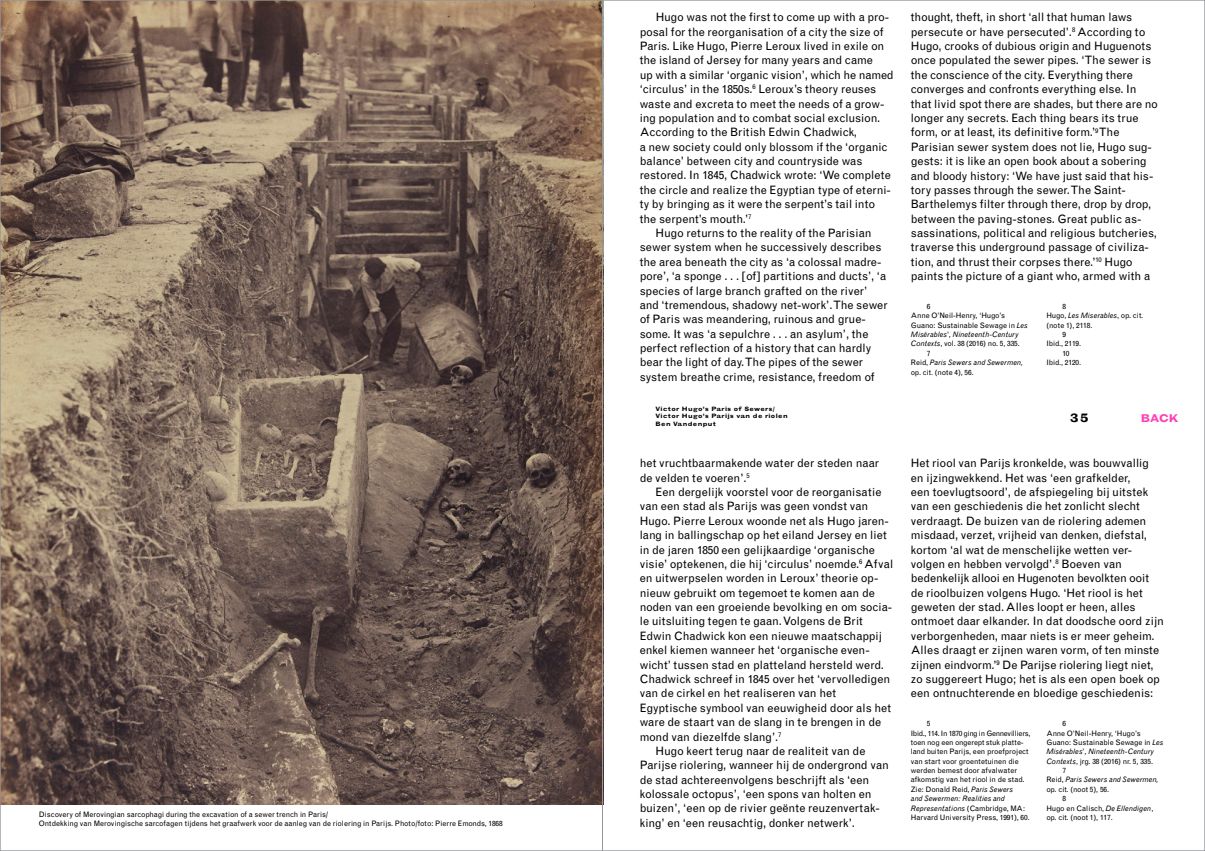
<style>
.page{position:relative;width:1205px;height:851px;background:#fff}
.page>*{position:absolute;margin:0;border:0;box-sizing:border-box;transform-origin:0 0}
.t1{font:700 expanded 12.5px "Grotesque";color:#000}
.t2{font:11.5px/14.4px "Grotesque";letter-spacing:-.005em;color:#000}
.t3{font:700 expanded 11.25px "Grotesque";color:#ff3fb4}
.t4{font:7.5px/9.4px "Grotesque";letter-spacing:-.005em;color:#000}
.t5{font:italic 7.5px "Grotesque";letter-spacing:-.005em;color:#000}
.t6{font:700 expanded 6.25px/7.5px "Grotesque";letter-spacing:.06em;color:#000}
.s1{font-style:italic}
.s2{font-style:normal}
</style>
<div class="page">
<img style="left:2px;top:2px;width:600px;height:801px">
<hr style="left:602px;top:0;width:1px;height:850px;background:#939598">
<p class="t4" style="left:39px;top:809px;width:465px">Discovery of Merovingian sarcophagi during the excavation of a sewer trench in Paris/<br>Ontdekking van Merovingische sarcofagen tijdens het graafwerk voor de aanleg van de riolering in Parijs. Photo/foto: Pierre Emonds, 1868</p>
<p class="t2" style="left:656px;top:10px;width:235px">Hugo was not the first to come up with a pro-</p>
<p class="t2" style="left:640px;top:25px;width:245px">posal for the reorganisation of a city the size of</p>
<p class="t2" style="left:640px;top:39px;width:246px">Paris. Like Hugo, Pierre Leroux lived in exile on</p>
<p class="t2" style="left:640px;top:53px;width:235px">the island of Jersey for many years and came</p>
<p class="t2" style="left:640px;top:68px;width:256px">up with a similar ‘organic vision’, which he named</p>
<p class="t2" style="left:640px;top:82px;width:238px">‘circulus’ in the 1850s.<sup>6</sup> Leroux’s theory reuses</p>
<p class="t2" style="left:640px;top:96px;width:246px">waste and excreta to meet the needs of a grow-</p>
<p class="t2" style="left:640px;top:111px;width:242px">ing population and to combat social exclusion.</p>
<p class="t2" style="left:640px;top:125px;width:219px">According to the British Edwin Chadwick,</p>
<p class="t2" style="left:640px;top:140px;width:249px">a new society could only blossom if the ‘organic</p>
<p class="t2" style="left:640px;top:154px;width:224px">balance’ between city and countryside was</p>
<p class="t2" style="left:640px;top:168px;width:253px">restored. In 1845, Chadwick wrote: ‘We complete</p>
<p class="t2" style="left:640px;top:183px;width:253px">the circle and realize the Egyptian type of eterni-</p>
<p class="t2" style="left:640px;top:197px;width:237px">ty by bringing as it were the serpent’s tail into</p>
<p class="t2" style="left:640px;top:211px;width:113px">the serpent’s mouth.’<sup>7</sup></p>
<p class="t2" style="left:656px;top:226px;width:217px">Hugo returns to the reality of the Parisian</p>
<p class="t2" style="left:640px;top:240px;width:243px">sewer system when he successively describes</p>
<p class="t2" style="left:640px;top:255px;width:243px">the area beneath the city as ‘a colossal madre-</p>
<p class="t2" style="left:640px;top:269px;width:248px">pore’, ‘a sponge . . . [of] partitions and ducts’, ‘a</p>
<p class="t2" style="left:640px;top:283px;width:229px">species of large branch grafted on the river’</p>
<p class="t2" style="left:640px;top:298px;width:250px">and ‘tremendous, shadowy net-work’. The sewer</p>
<p class="t2" style="left:640px;top:312px;width:228px">of Paris was meandering, ruinous and grue-</p>
<p class="t2" style="left:640px;top:326px;width:230px">some. It was ‘a sepulchre . . . an asylum’, the</p>
<p class="t2" style="left:640px;top:341px;width:233px">perfect reflection of a history that can hardly</p>
<p class="t2" style="left:640px;top:355px;width:225px">bear the light of day. The pipes of the sewer</p>
<p class="t2" style="left:640px;top:370px;width:236px">system breathe crime, resistance, freedom of</p>
<p class="t2" style="left:911px;top:10px;width:249px">thought, theft, in short ‘all that human laws persecute or have persecuted’.<sup>8</sup> According to Hugo, crooks of dubious origin and Huguenots once populated the sewer pipes. ‘The sewer is the conscience of the city. Everything there converges and confronts everything else. In that livid spot there are shades, but there are no longer any secrets. Each thing bears its true form, or at least, its definitive form.’<sup>9</sup> The Parisian sewer system does not lie, Hugo sug&shy;gests: it is like an open book about a sobering and bloody history: ‘We have just said that his&shy;tory passes through the sewer. The Saint-Barthelemys filter through there, drop by drop, between the paving-stones. Great public as&shy;sassinations, political and religious butcheries, traverse this underground passage of civiliza&shy;tion, and thrust their corpses there.’<sup>10</sup> Hugo paints the picture of a giant who, armed with a</p>
<p class="t4" style="left:927px;top:301px;width:5px">6</p>
<p class="t4" style="left:911px;top:311px;width:96px">Anne O’Neil-Henry, ‘Hugo’s</p>
<p class="t4" style="left:911px;top:320px;width:118px">Guano: Sustainable Sewage in <span class="s1">Les</span></p>
<p class="t5" style="left:911px;top:330px;width:109px">Misérables<span class="s2">’,</span> Nineteenth-Century</p>
<p class="t4" style="left:911px;top:339px;width:111px"><span class="s1">Contexts</span>, vol. 38 (2016) no. 5, 335.</p>
<p class="t4" style="left:927px;top:348px;width:5px">7</p>
<p class="t5" style="left:911px;top:358px;width:114px"><span class="s2">Reid,</span> Paris Sewers and Sewermen,</p>
<p class="t4" style="left:911px;top:367px;width:64px">op. cit. (note 4), 56.</p>
<p class="t4" style="left:1062px;top:301px;width:5px">8</p>
<p class="t4" style="left:1046px;top:311px;width:98px">Hugo, <span class="s1">Les Miserables</span>, op. cit.</p>
<p class="t4" style="left:1046px;top:320px;width:48px">(note 1), 2118.</p>
<p class="t4" style="left:1062px;top:330px;width:5px">9</p>
<p class="t4" style="left:1046px;top:339px;width:36px">Ibid., 2119.</p>
<p class="t4" style="left:1062px;top:348px;width:9px">10</p>
<p class="t4" style="left:1046px;top:358px;width:36px">Ibid., 2120.</p>
<p class="t6" style="left:656px;top:404px;width:134px">Victor Hugo’s Paris of Sewers/<br>Victor Hugo’s Parijs van de riolen<br>Ben Vandenput</p>
<p class="t1" style="left:1070px;top:410px;width:20px">35</p>
<p class="t3" style="left:1140px;top:411px;width:39px">back</p>
<p class="t2" style="left:640px;top:456px;width:241px">het vruchtbaarmakende water der steden naar de velden te voeren’.<sup>5</sup></p>
<p class="t2" style="left:656px;top:485px;width:227px">Een dergelijk voorstel voor de reorganisatie</p>
<p class="t2" style="left:640px;top:499px;width:230px">van een stad als Parijs was geen vondst van</p>
<p class="t2" style="left:640px;top:513px;width:251px">Hugo. Pierre Leroux woonde net als Hugo jaren-</p>
<p class="t2" style="left:640px;top:528px;width:249px">lang in ballingschap op het eiland Jersey en liet</p>
<p class="t2" style="left:640px;top:542px;width:237px">in de jaren 1850 een gelijkaardige ‘organische</p>
<p class="t2" style="left:640px;top:556px;width:255px">visie’ optekenen, die hij ‘circulus’ noemde.<sup>6</sup> Afval</p>
<p class="t2" style="left:640px;top:571px;width:240px">en uitwerpselen worden in Leroux’ theorie op-</p>
<p class="t2" style="left:640px;top:585px;width:237px">nieuw gebruikt om tegemoet te komen aan de</p>
<p class="t2" style="left:640px;top:600px;width:254px">noden van een groeiende bevolking en om socia-</p>
<p class="t2" style="left:640px;top:614px;width:225px">le uitsluiting tegen te gaan. Volgens de Brit</p>
<p class="t2" style="left:640px;top:628px;width:244px">Edwin Chadwick kon een nieuwe maatschappij</p>
<p class="t2" style="left:640px;top:643px;width:231px">enkel kiemen wanneer het ‘organische even-</p>
<p class="t2" style="left:640px;top:657px;width:246px">wicht’ tussen stad en platteland hersteld werd.</p>
<p class="t2" style="left:640px;top:671px;width:252px">Chadwick schreef in 1845 over het ‘vervolledigen</p>
<p class="t2" style="left:640px;top:686px;width:198px">van de cirkel en het realiseren van het</p>
<p class="t2" style="left:640px;top:700px;width:253px">Egyptische symbool van eeuwigheid door als het</p>
<p class="t2" style="left:640px;top:715px;width:243px">ware de staart van de slang in te brengen in de</p>
<p class="t2" style="left:640px;top:729px;width:143px">mond van diezelfde slang’.<sup>7</sup></p>
<p class="t2" style="left:656px;top:743px;width:211px">Hugo keert terug naar de realiteit van de</p>
<p class="t2" style="left:640px;top:758px;width:251px">Parijse riolering, wanneer hij de ondergrond van</p>
<p class="t2" style="left:640px;top:772px;width:231px">de stad achtereenvolgens beschrijft als ‘een</p>
<p class="t2" style="left:640px;top:786px;width:234px">kolossale octopus’, ‘een spons van holten en</p>
<p class="t2" style="left:640px;top:801px;width:242px">buizen’, ‘een op de rivier geënte reuzenvertak-</p>
<p class="t2" style="left:640px;top:815px;width:217px">king’ en ‘een reusachtig, donker netwerk’.</p>
<p class="t2" style="left:911px;top:456px;width:255px">Het riool van Parijs kronkelde, was bouwvallig en ijzingwekkend. Het was ‘een grafkelder,<br>een toevlugtsoord’, de afspiegeling bij uitstek van een geschiedenis die het zonlicht slecht verdraagt. De buizen van de riolering ademen misdaad, verzet, vrijheid van denken, diefstal, kortom ‘al wat de menschelijke wetten ver&shy;volgen en hebben vervolgd’.<sup>8</sup> Boeven van bedenkelijk allooi en Hugenoten bevolkten ooit de rioolbuizen volgens Hugo. ‘Het riool is het geweten der stad. Alles loopt er heen, alles ontmoet daar elkander. In dat doodsche oord zijn verborgenheden, maar niets is er meer geheim.<br>Alles draagt er zijnen waren vorm, of ten minste zijnen eindvorm.’<sup>9</sup> De Parijse riolering liegt niet, zo suggereert Hugo; het is als een open boek op een ontnuchterende en bloedige geschiedenis:</p>
<p class="t4" style="left:911px;top:718px;width:121px;text-indent:16px">5<br>Ibid., 114. In 1870 ging in Gennevilliers, toen nog een ongerept stuk platte&shy;land buiten Parijs, een proefproject van start voor groentetuinen die werden bemest door afvalwater afkomstig van het riool in de stad.<br>Zie: Donald Reid, <span class="s1">Paris Sewers<br>and Sewermen: Realities and<br>Representations</span> (Cambridge, MA:<br>Harvard University Press, 1991), 60.</p>
<p class="t4" style="left:1062px;top:718px;width:5px">6</p>
<p class="t4" style="left:1046px;top:728px;width:96px">Anne O’Neil-Henry, ‘Hugo’s</p>
<p class="t4" style="left:1046px;top:737px;width:118px">Guano: Sustainable Sewage in <span class="s1">Les</span></p>
<p class="t5" style="left:1046px;top:747px;width:109px">Misérables<span class="s2">’,</span> Nineteenth-Century</p>
<p class="t4" style="left:1046px;top:756px;width:108px"><span class="s1">Contexts</span>, jrg. 38 (2016) nr. 5, 335.</p>
<p class="t4" style="left:1062px;top:765px;width:5px">7</p>
<p class="t5" style="left:1046px;top:775px;width:114px"><span class="s2">Reid,</span> Paris Sewers and Sewermen,</p>
<p class="t4" style="left:1046px;top:784px;width:64px">op. cit. (noot 5), 56.</p>
<p class="t4" style="left:1062px;top:793px;width:5px">8</p>
<p class="t4" style="left:1046px;top:803px;width:108px">Hugo en Calisch, <span class="s1">De Ellendigen</span>,</p>
<p class="t4" style="left:1046px;top:812px;width:68px">op. cit. (noot 1), 117.</p>
</div>
